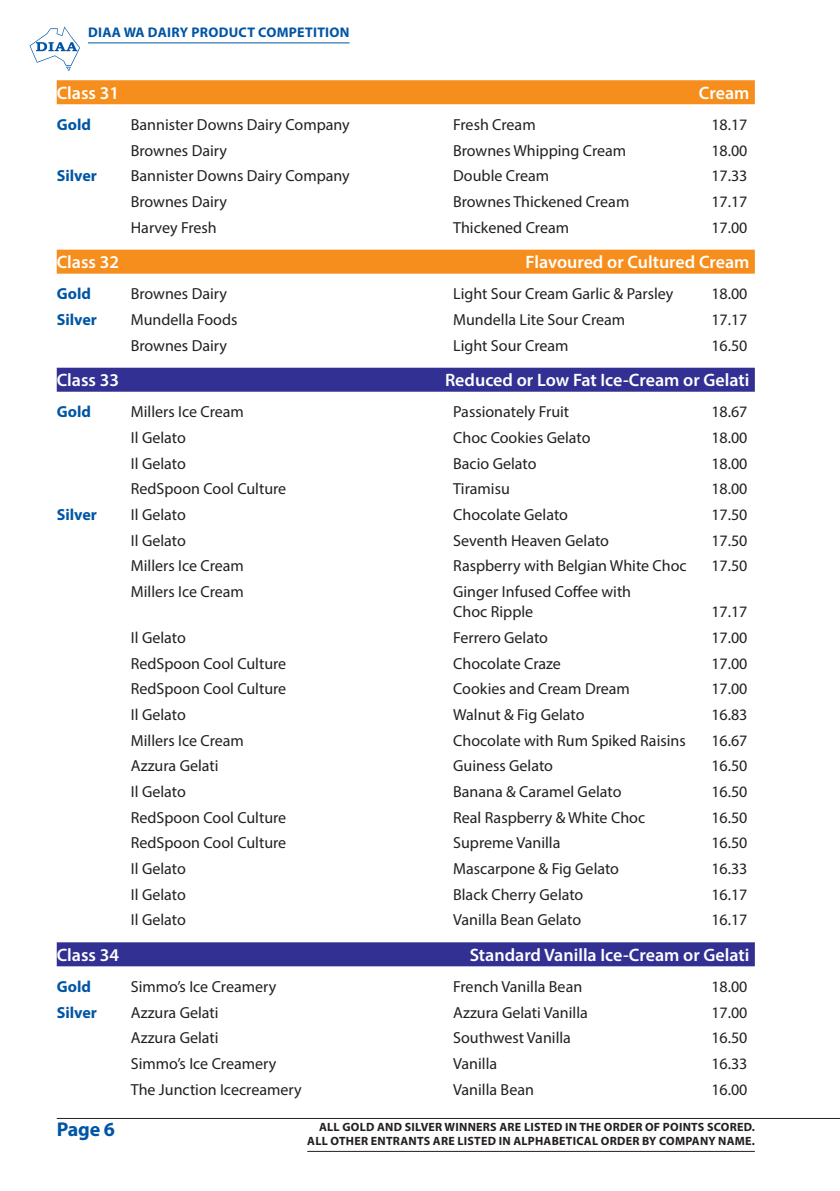
<style>
.page{position:relative;width:840px;height:1191px;background:#fff}
.page>*{position:absolute;margin:0;border:0;box-sizing:border-box;transform-origin:0 0}
.t1{font:700 20px "Myriad Pro";color:#0155a5}
.TOC_1{font:600 18px "Myriad Pro";color:#fff}
._3_Medal_winners{font:16px/20px "Myriad Pro";color:#231f20}
._6_Medal_winners_-_f{font:16px "Myriad Pro";color:#231f20}
._3_Medal_winners-2{font:700 16px "Myriad Pro";color:#0155a5}
._6_Medal_winners_-_f-2{font:700 16px "Myriad Pro";color:#0155a5}
.t2{font:700 14px "Myriad Pro";letter-spacing:.02em;color:#0155a5}
.t3{font:700 12px/14.4px "Myriad Pro";letter-spacing:.02em;color:#231f20;text-align:right}
</style>
<div class="page">
<svg style="left:29px;top:26px;width:51px;height:45px"></svg>
<hr style="left:88px;top:43px;width:261px;height:1px;background:#0155a5">
<hr style="left:307px;top:1151px;width:447px;height:1px;background:#231f20">
<hr style="left:57px;top:1118px;width:782px;height:1px;background:#231f20">
<div style="left:57px;top:80px;width:697px;height:24px;background:#f68e1e"></div>
<div style="left:57px;top:250px;width:697px;height:24px;background:#f68e1e"></div>
<div style="left:57px;top:368px;width:697px;height:24px;background:#323092"></div>
<div style="left:57px;top:942px;width:697px;height:24px;background:#323092"></div>
<p class="t2" style="left:88px;top:23px;width:263px">DIAA WA DAIRY PRODUCT COMPETITION</p>
<p class="TOC_1" style="left:57px;top:81px;width:64px">Class 31</p>
<p class="TOC_1" style="left:698px;top:81px;width:52px">Cream</p>
<p class="_6_Medal_winners_-_f-2" style="left:57px;top:114px;width:36px">Gold</p>
<p class="_6_Medal_winners_-_f" style="left:131px;top:115px;width:220px">Bannister Downs Dairy Company</p>
<p class="_6_Medal_winners_-_f" style="left:453px;top:115px;width:84px">Fresh Cream</p>
<p class="_6_Medal_winners_-_f" style="left:711px;top:115px;width:38px">18.17</p>
<p class="_3_Medal_winners" style="left:131px;top:140px;width:98px">Brownes Dairy</p>
<p class="_3_Medal_winners" style="left:453px;top:140px;width:174px">Brownes Whipping Cream</p>
<p class="_3_Medal_winners" style="left:711px;top:140px;width:38px">18.00</p>
<p class="_3_Medal_winners-2" style="left:57px;top:165px;width:42px">Silver</p>
<p class="_3_Medal_winners" style="left:131px;top:166px;width:220px">Bannister Downs Dairy Company</p>
<p class="_3_Medal_winners" style="left:453px;top:166px;width:97px">Double Cream</p>
<p class="_3_Medal_winners" style="left:711px;top:166px;width:38px">17.33</p>
<p class="_3_Medal_winners" style="left:131px;top:191px;width:98px">Brownes Dairy</p>
<p class="_3_Medal_winners" style="left:453px;top:191px;width:177px">Brownes Thickened Cream</p>
<p class="_3_Medal_winners" style="left:711px;top:191px;width:38px">17.17</p>
<p class="_3_Medal_winners" style="left:131px;top:217px;width:87px">Harvey Fresh</p>
<p class="_3_Medal_winners" style="left:453px;top:217px;width:117px">Thickened Cream</p>
<p class="_3_Medal_winners" style="left:711px;top:217px;width:38px">17.00</p>
<p class="TOC_1" style="left:57px;top:250px;width:64px">Class 32</p>
<p class="TOC_1" style="left:525px;top:250px;width:225px">Flavoured or Cultured Cream</p>
<p class="_6_Medal_winners_-_f-2" style="left:57px;top:283px;width:36px">Gold</p>
<p class="_6_Medal_winners_-_f" style="left:131px;top:284px;width:98px">Brownes Dairy</p>
<p class="_6_Medal_winners_-_f" style="left:453px;top:284px;width:222px">Light Sour Cream Garlic &amp; Parsley</p>
<p class="_6_Medal_winners_-_f" style="left:711px;top:284px;width:38px">18.00</p>
<p class="_3_Medal_winners-2" style="left:57px;top:309px;width:42px">Silver</p>
<p class="_3_Medal_winners" style="left:131px;top:309px;width:108px">Mundella Foods</p>
<p class="_3_Medal_winners" style="left:453px;top:309px;width:173px">Mundella Lite Sour Cream</p>
<p class="_3_Medal_winners" style="left:711px;top:309px;width:38px">17.17</p>
<p class="_3_Medal_winners" style="left:131px;top:335px;width:98px">Brownes Dairy</p>
<p class="_3_Medal_winners" style="left:453px;top:335px;width:117px">Light Sour Cream</p>
<p class="_3_Medal_winners" style="left:711px;top:335px;width:38px">16.50</p>
<p class="TOC_1" style="left:57px;top:368px;width:64px">Class 33</p>
<p class="TOC_1" style="left:445px;top:368px;width:306px">Reduced or Low Fat Ice-Cream or Gelati</p>
<p class="_6_Medal_winners_-_f-2" style="left:57px;top:401px;width:36px">Gold</p>
<p class="_6_Medal_winners_-_f" style="left:131px;top:402px;width:115px">Millers Ice Cream</p>
<p class="_6_Medal_winners_-_f" style="left:453px;top:402px;width:117px">Passionately Fruit</p>
<p class="_6_Medal_winners_-_f" style="left:711px;top:402px;width:38px">18.67</p>
<p class="_3_Medal_winners" style="left:131px;top:427px;width:56px">Il Gelato</p>
<p class="_3_Medal_winners" style="left:453px;top:427px;width:139px">Choc Cookies Gelato</p>
<p class="_3_Medal_winners" style="left:711px;top:427px;width:38px">18.00</p>
<p class="_3_Medal_winners" style="left:131px;top:453px;width:56px">Il Gelato</p>
<p class="_3_Medal_winners" style="left:453px;top:453px;width:85px">Bacio Gelato</p>
<p class="_3_Medal_winners" style="left:711px;top:453px;width:38px">18.00</p>
<p class="_3_Medal_winners" style="left:131px;top:479px;width:157px">RedSpoon Cool Culture</p>
<p class="_3_Medal_winners" style="left:453px;top:479px;width:58px">Tiramisu</p>
<p class="_3_Medal_winners" style="left:711px;top:479px;width:38px">18.00</p>
<p class="_3_Medal_winners-2" style="left:57px;top:504px;width:42px">Silver</p>
<p class="_3_Medal_winners" style="left:131px;top:504px;width:56px">Il Gelato</p>
<p class="_3_Medal_winners" style="left:453px;top:504px;width:116px">Chocolate Gelato</p>
<p class="_3_Medal_winners" style="left:711px;top:504px;width:38px">17.50</p>
<p class="_3_Medal_winners" style="left:131px;top:530px;width:56px">Il Gelato</p>
<p class="_3_Medal_winners" style="left:453px;top:530px;width:157px">Seventh Heaven Gelato</p>
<p class="_3_Medal_winners" style="left:711px;top:530px;width:38px">17.50</p>
<p class="_3_Medal_winners" style="left:131px;top:556px;width:115px">Millers Ice Cream</p>
<p class="_3_Medal_winners" style="left:453px;top:556px;width:235px">Raspberry with Belgian White Choc</p>
<p class="_3_Medal_winners" style="left:711px;top:556px;width:38px">17.50</p>
<p class="_3_Medal_winners" style="left:131px;top:581px;width:115px">Millers Ice Cream</p>
<p class="_3_Medal_winners" style="left:453px;top:581px;width:179px">Ginger Infused Coffee with<br>Choc Ripple</p>
<p class="_3_Medal_winners" style="left:711px;top:601px;width:38px">17.17</p>
<p class="_3_Medal_winners" style="left:131px;top:627px;width:56px">Il Gelato</p>
<p class="_3_Medal_winners" style="left:453px;top:627px;width:96px">Ferrero Gelato</p>
<p class="_3_Medal_winners" style="left:711px;top:627px;width:38px">17.00</p>
<p class="_3_Medal_winners" style="left:131px;top:653px;width:157px">RedSpoon Cool Culture</p>
<p class="_3_Medal_winners" style="left:453px;top:653px;width:109px">Chocolate Craze</p>
<p class="_3_Medal_winners" style="left:711px;top:653px;width:38px">17.00</p>
<p class="_3_Medal_winners" style="left:131px;top:678px;width:157px">RedSpoon Cool Culture</p>
<p class="_3_Medal_winners" style="left:453px;top:678px;width:178px">Cookies and Cream Dream</p>
<p class="_3_Medal_winners" style="left:711px;top:678px;width:38px">17.00</p>
<p class="_3_Medal_winners" style="left:131px;top:704px;width:56px">Il Gelato</p>
<p class="_3_Medal_winners" style="left:453px;top:704px;width:133px">Walnut &amp; Fig Gelato</p>
<p class="_3_Medal_winners" style="left:711px;top:704px;width:38px">16.83</p>
<p class="_3_Medal_winners" style="left:131px;top:730px;width:115px">Millers Ice Cream</p>
<p class="_3_Medal_winners" style="left:453px;top:730px;width:234px">Chocolate with Rum Spiked Raisins</p>
<p class="_3_Medal_winners" style="left:711px;top:730px;width:38px">16.67</p>
<p class="_3_Medal_winners" style="left:131px;top:755px;width:89px">Azzura Gelati</p>
<p class="_3_Medal_winners" style="left:453px;top:755px;width:101px">Guiness Gelato</p>
<p class="_3_Medal_winners" style="left:711px;top:755px;width:38px">16.50</p>
<p class="_3_Medal_winners" style="left:131px;top:781px;width:56px">Il Gelato</p>
<p class="_3_Medal_winners" style="left:453px;top:781px;width:170px">Banana &amp; Caramel Gelato</p>
<p class="_3_Medal_winners" style="left:711px;top:781px;width:38px">16.50</p>
<p class="_3_Medal_winners" style="left:131px;top:807px;width:157px">RedSpoon Cool Culture</p>
<p class="_3_Medal_winners" style="left:453px;top:807px;width:193px">Real Raspberry &amp; White Choc</p>
<p class="_3_Medal_winners" style="left:711px;top:807px;width:38px">16.50</p>
<p class="_3_Medal_winners" style="left:131px;top:832px;width:157px">RedSpoon Cool Culture</p>
<p class="_3_Medal_winners" style="left:453px;top:832px;width:109px">Supreme Vanilla</p>
<p class="_3_Medal_winners" style="left:711px;top:832px;width:38px">16.50</p>
<p class="_3_Medal_winners" style="left:131px;top:858px;width:56px">Il Gelato</p>
<p class="_3_Medal_winners" style="left:453px;top:858px;width:167px">Mascarpone &amp; Fig Gelato</p>
<p class="_3_Medal_winners" style="left:711px;top:858px;width:38px">16.33</p>
<p class="_3_Medal_winners" style="left:131px;top:884px;width:56px">Il Gelato</p>
<p class="_3_Medal_winners" style="left:453px;top:884px;width:132px">Black Cherry Gelato</p>
<p class="_3_Medal_winners" style="left:711px;top:884px;width:38px">16.17</p>
<p class="_3_Medal_winners" style="left:131px;top:909px;width:56px">Il Gelato</p>
<p class="_3_Medal_winners" style="left:453px;top:909px;width:129px">Vanilla Bean Gelato</p>
<p class="_3_Medal_winners" style="left:711px;top:909px;width:38px">16.17</p>
<p class="TOC_1" style="left:57px;top:943px;width:64px">Class 34</p>
<p class="TOC_1" style="left:469px;top:943px;width:281px">Standard Vanilla Ice-Cream or Gelati</p>
<p class="_6_Medal_winners_-_f-2" style="left:57px;top:976px;width:36px">Gold</p>
<p class="_6_Medal_winners_-_f" style="left:131px;top:976px;width:147px">Simmo’s Ice Creamery</p>
<p class="_6_Medal_winners_-_f" style="left:453px;top:976px;width:130px">French Vanilla Bean</p>
<p class="_6_Medal_winners_-_f" style="left:711px;top:976px;width:38px">18.00</p>
<p class="_3_Medal_winners-2" style="left:57px;top:1001px;width:42px">Silver</p>
<p class="_3_Medal_winners" style="left:131px;top:1002px;width:89px">Azzura Gelati</p>
<p class="_3_Medal_winners" style="left:453px;top:1002px;width:136px">Azzura Gelati Vanilla</p>
<p class="_3_Medal_winners" style="left:711px;top:1002px;width:38px">17.00</p>
<p class="_3_Medal_winners" style="left:131px;top:1027px;width:89px">Azzura Gelati</p>
<p class="_3_Medal_winners" style="left:453px;top:1027px;width:119px">Southwest Vanilla</p>
<p class="_3_Medal_winners" style="left:711px;top:1027px;width:38px">16.50</p>
<p class="_3_Medal_winners" style="left:131px;top:1053px;width:147px">Simmo’s Ice Creamery</p>
<p class="_3_Medal_winners" style="left:453px;top:1053px;width:45px">Vanilla</p>
<p class="_3_Medal_winners" style="left:711px;top:1053px;width:38px">16.33</p>
<p class="_3_Medal_winners" style="left:131px;top:1079px;width:172px">The Junction Icecreamery</p>
<p class="_3_Medal_winners" style="left:453px;top:1079px;width:82px">Vanilla Bean</p>
<p class="_3_Medal_winners" style="left:711px;top:1079px;width:38px">16.00</p>
<p class="t1" style="left:57px;top:1116px;width:60px">Page 6</p>
<p class="t3" style="left:307px;top:1119px;width:449px">ALL GOLD AND SILVER WINNERS ARE LISTED IN THE ORDER OF POINTS SCORED.<br>ALL OTHER ENTRANTS ARE LISTED IN ALPHABETICAL ORDER BY COMPANY NAME.</p>
</div>
